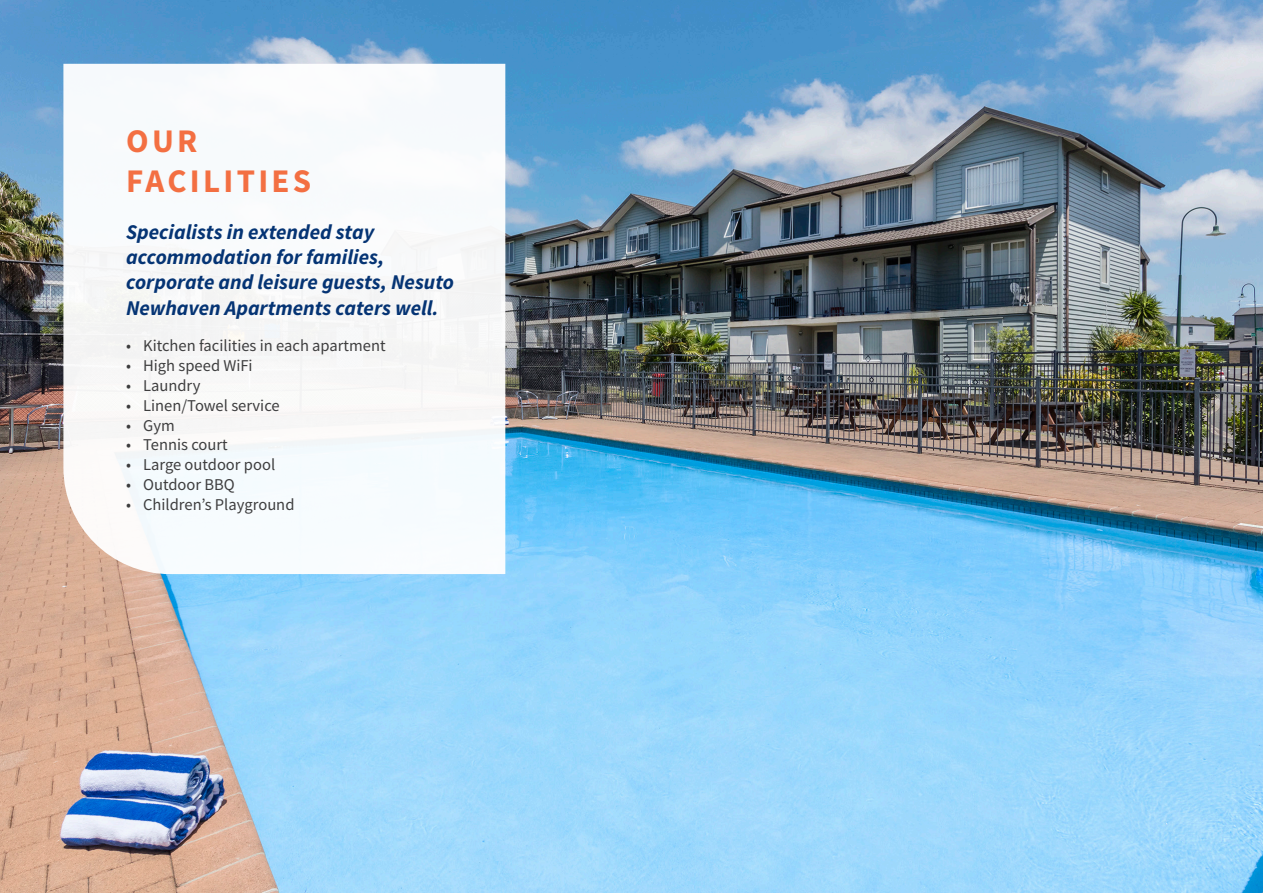
<style>
.page{position:relative;width:1263px;height:893px;background:#fff}
.page>*{position:absolute;margin:0;border:0;box-sizing:border-box;transform-origin:0 0}
.Orange_Header{font:700 33px/39.6px "Source Sans Pro";letter-spacing:.1em;color:#f36f42}
.Intro{font:italic 700 21px/25.2px "Source Sans Pro";color:#053474}
.t1{font:16.5px "Source Sans Pro";color:#3e3e3f}
</style>
<div class="page">
<img style="left:0;top:0;width:1263px;height:893px">
<svg style="left:63px;top:64px;width:442px;height:510px"></svg>
<p class="Orange_Header" style="left:126px;top:121px;width:187px">OUR<br>FACILITIES</p>
<p class="Intro" style="left:126px;top:219px;width:329px">Specialists in extended stay accommodation for families, corporate and leisure guests, Nesuto<br>Newhaven Apartments caters well.</p>
<p class="t1" style="left:126px;top:335px;width:261px">• Kitchen facilities in each apartment</p>
<p class="t1" style="left:126px;top:355px;width:128px">• High speed WiFi</p>
<p class="t1" style="left:126px;top:375px;width:76px">• Laundry</p>
<p class="t1" style="left:126px;top:395px;width:155px">• Linen/Towel service</p>
<p class="t1" style="left:126px;top:415px;width:50px">• Gym</p>
<p class="t1" style="left:126px;top:434px;width:103px">• Tennis court</p>
<p class="t1" style="left:126px;top:454px;width:151px">• Large outdoor pool</p>
<p class="t1" style="left:126px;top:474px;width:110px">• Outdoor BBQ</p>
<p class="t1" style="left:126px;top:494px;width:170px">• Children’s Playground</p>
</div>
